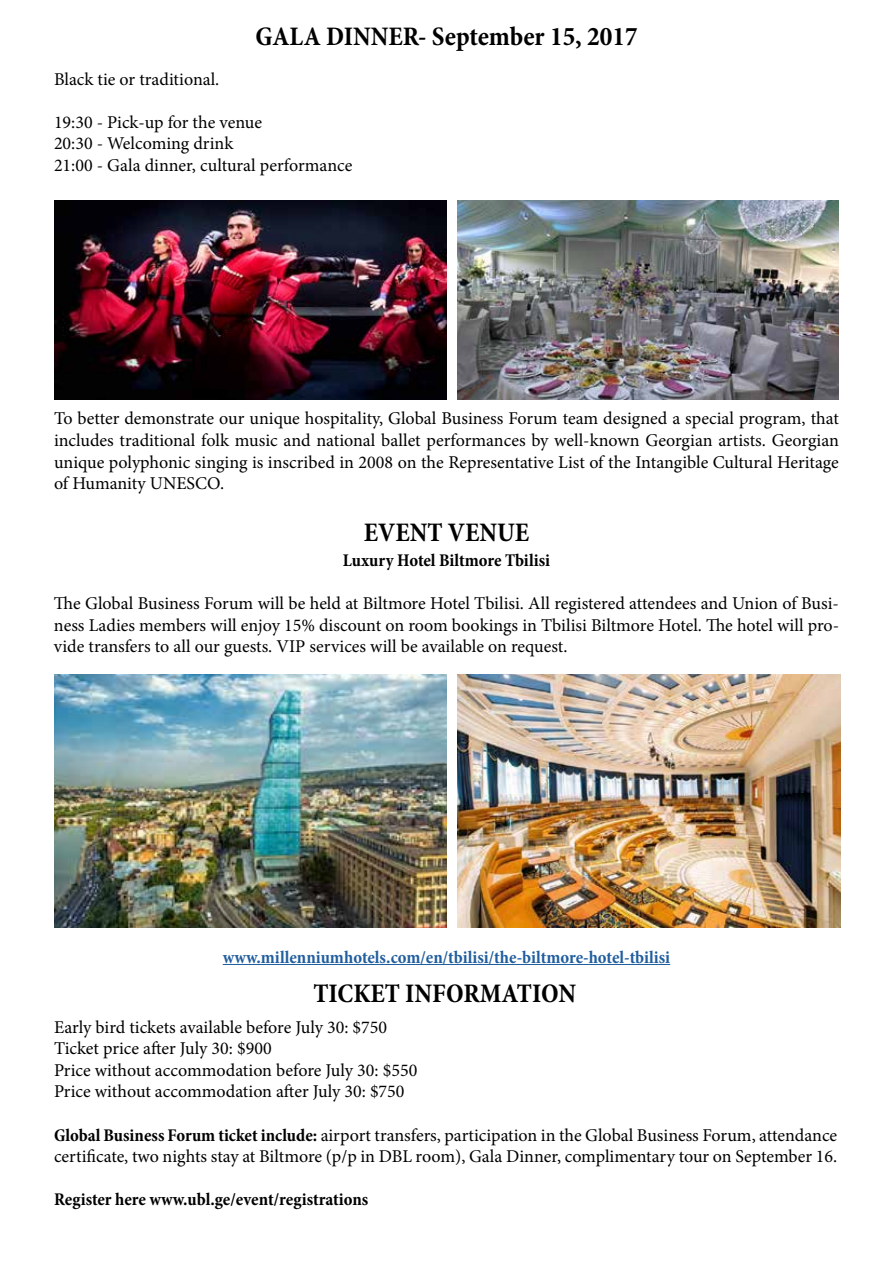
<style>
.page{position:relative;width:893px;height:1263px;background:#fff}
.page>*{position:absolute;margin:0;border:0;box-sizing:border-box;transform-origin:0 0}
.t1{font:700 condensed 27px "Minion Pro";color:#000}
.t2{font:18px/21.6px "Minion Pro";color:#000}
.t3{font:700 condensed 18px "Minion Pro";letter-spacing:-.005em;color:#000}
.t4{font:700 condensed 18px "Minion Pro";color:#215e9e}
.s1{font-weight:700;font-stretch:condensed}
</style>
<div class="page">
<img style="left:54px;top:201px;width:392px;height:199px">
<img style="left:457px;top:201px;width:382px;height:199px">
<img style="left:457px;top:674px;width:384px;height:254px">
<img style="left:54px;top:674px;width:392px;height:254px">
<hr style="left:223px;top:964px;width:447px;height:1px;background:#215e9e">
<h1 class="t1" style="left:255px;top:17px;width:384px">GALA DINNER- September 15, 2017</h1>
<p class="t2" style="left:54px;top:68px;width:167px">Black tie or traditional.</p>
<p class="t2" style="left:54px;top:111px;width:300px">19:30 - Pick-up for the venue<br>20:30 - Welcoming drink<br>21:00 - Gala dinner, cultural performance</p>
<p class="t2" style="left:54px;top:408px;width:786px;text-align:justify">To better demonstrate our unique hospitality, Global Business Forum team designed a special program, that includes traditional folk music and national ballet performances by well-known Georgian artists. Georgian unique polyphonic singing is inscribed in 2008 on the Representative List of the Intangible Cultural Heritage of Humanity UNESCO.</p>
<h1 class="t1" style="left:364px;top:514px;width:167px">EVENT VENUE</h1>
<p class="t3" style="left:343px;top:548px;width:209px">Luxury Hotel Biltmore Tbilisi</p>
<p class="t2" style="left:54px;top:593px;width:787px;text-align:justify">The Global Business Forum will be held at Biltmore Hotel Tbilisi. All registered attendees and Union of Busi&shy;ness Ladies members will enjoy 15% discount on room bookings in Tbilisi Biltmore Hotel. The hotel will pro&shy;vide transfers to all our guests. VIP services will be available on request.</p>
<p class="t4" style="left:223px;top:944px;width:449px">www.millenniumhotels.com/en/tbilisi/the-biltmore-hotel-tbilisi</p>
<h1 class="t1" style="left:313px;top:974px;width:264px">TICKET INFORMATION</h1>
<p class="t2" style="left:54px;top:1016px;width:365px">Early bird tickets available before July 30: $750<br>Ticket price after July 30: $900<br>Price without accommodation before July 30: $550<br>Price without accommodation after July 30: $750</p>
<p class="t2" style="left:54px;top:1124px;width:785px"><span class="s1">Global Business Forum ticket include:</span> airport transfers, participation in the Global Business Forum, attendance certificate, two nights stay at Biltmore (p/p in DBL room), Gala Dinner, complimentary tour on September 16.</p>
<p class="t3" style="left:54px;top:1187px;width:316px">Register here www.ubl.ge/event/registrations</p>
</div>
